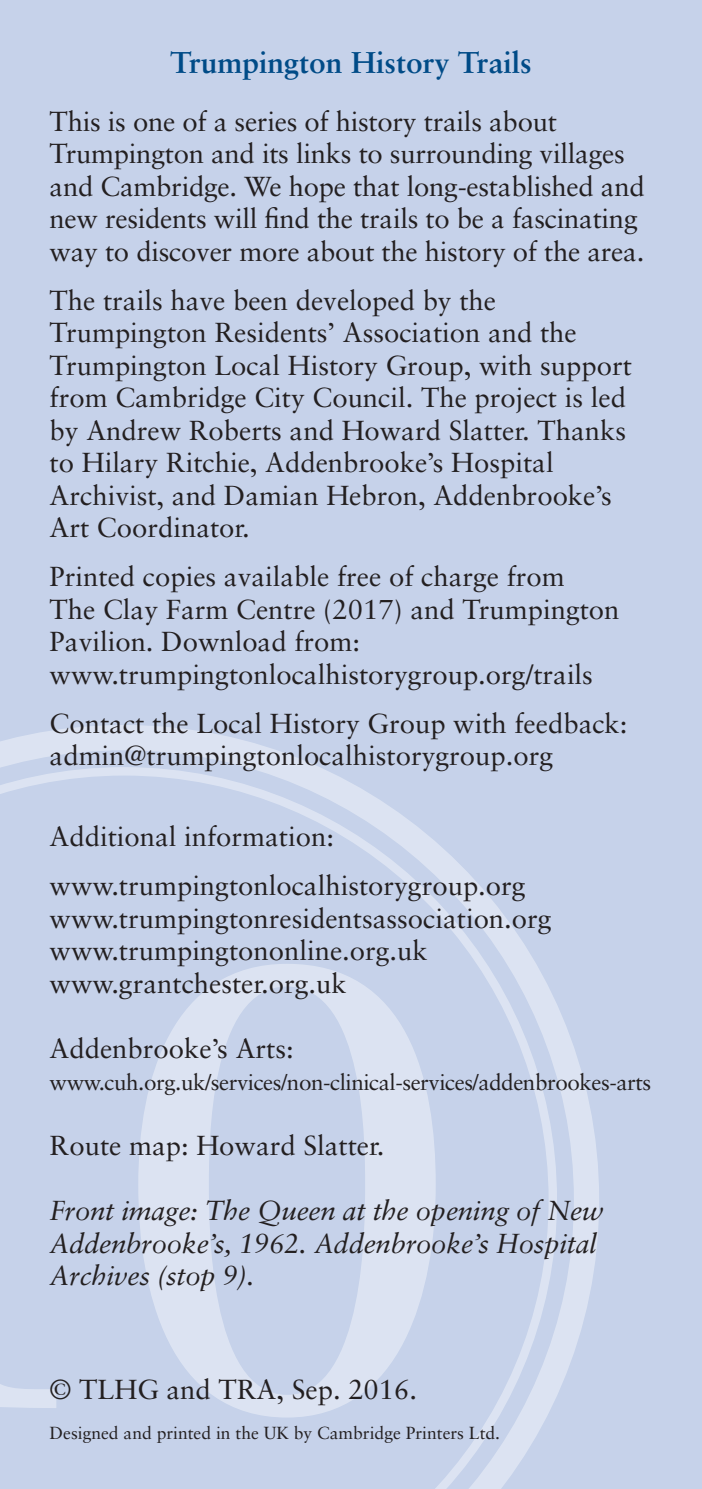
<style>
.page{position:relative;width:702px;height:1489px;background:#fff}
.page>*{position:absolute;margin:0;border:0;box-sizing:border-box;transform-origin:0 0}
.t1{font:700 30px "Sabon";color:#004b87}
.t2{font:27.5px/32.5px "Sabon";color:#231f20}
.t3{font:italic 27.5px/32.5px "Sabon";letter-spacing:-.01em;color:#231f20}
.t4{font:22.5px "Sabon";letter-spacing:-.02em;color:#231f20}
.t5{font:17.5px "Sabon";color:#231f20}
</style>
<div class="page">
<div style="left:0;top:0;width:702px;height:1488px;background:#c6d2ea"></div>
<svg style="left:0;top:725px;width:599px;height:670px"></svg>
<svg style="left:0;top:767px;width:557px;height:721px"></svg>
<svg style="left:0;top:963px;width:435px;height:454px"></svg>
<p class="t1" style="left:170px;top:44px;width:363px">Trumpington History Trails</p>
<p class="t2" style="left:50px;top:105px;width:596px">This is one of a series of history trails about Trumpington and its links to surrounding villages and Cambridge. We hope that long-established and new residents will find the trails to be a fascinating way to discover more about the history of the area.</p>
<p class="t2" style="left:50px;top:284px;width:583px">The trails have been developed by the Trumpington Residents’ Association and the Trumpington Local History Group, with support from Cambridge City Council. The project is led by Andrew Roberts and Howard Slatter. Thanks to Hilary Ritchie, Addenbrooke’s Hospital Archivist, and Damian Hebron, Addenbrooke’s Art Coordinator.</p>
<p class="t2" style="left:50px;top:560px;width:571px">Printed copies available free of charge from<br>The Clay Farm Centre (2017) and Trumpington Pavilion. Download from: www.trumpingtonlocalhistorygroup.org/trails</p>
<p class="t2" style="left:50px;top:706px;width:579px">Contact the Local History Group with feedback: admin@trumpingtonlocalhistorygroup.org</p>
<p class="t2" style="left:50px;top:812px;width:477px;line-height:48.8px">Additional information: www.trumpingtonlocalhistorygroup.org</p>
<p class="t2" style="left:50px;top:901px;width:503px">www.trumpingtonresidentsassociation.org www.trumpingtononline.org.uk www.grantchester.org.uk</p>
<p class="t2" style="left:50px;top:1031px;width:245px">Addenbrooke’s Arts:</p>
<p class="t4" style="left:50px;top:1068px;width:603px">www.cuh.org.uk/services/non-clinical-services/addenbrookes-arts</p>
<p class="t2" style="left:50px;top:1129px;width:336px">Route map: Howard Slatter.</p>
<p class="t3" style="left:50px;top:1194px;width:555px">Front image: The Queen at the opening of New<br>Addenbrooke’s, 1962. Addenbrooke’s Hospital<br>Archives (stop 9).</p>
<p class="t2" style="left:50px;top:1372px;width:369px">© TLHG and TRA, Sep. 2016.</p>
<p class="t5" style="left:50px;top:1421px;width:452px">Designed and printed in the UK by Cambridge Printers Ltd.</p>
</div>
